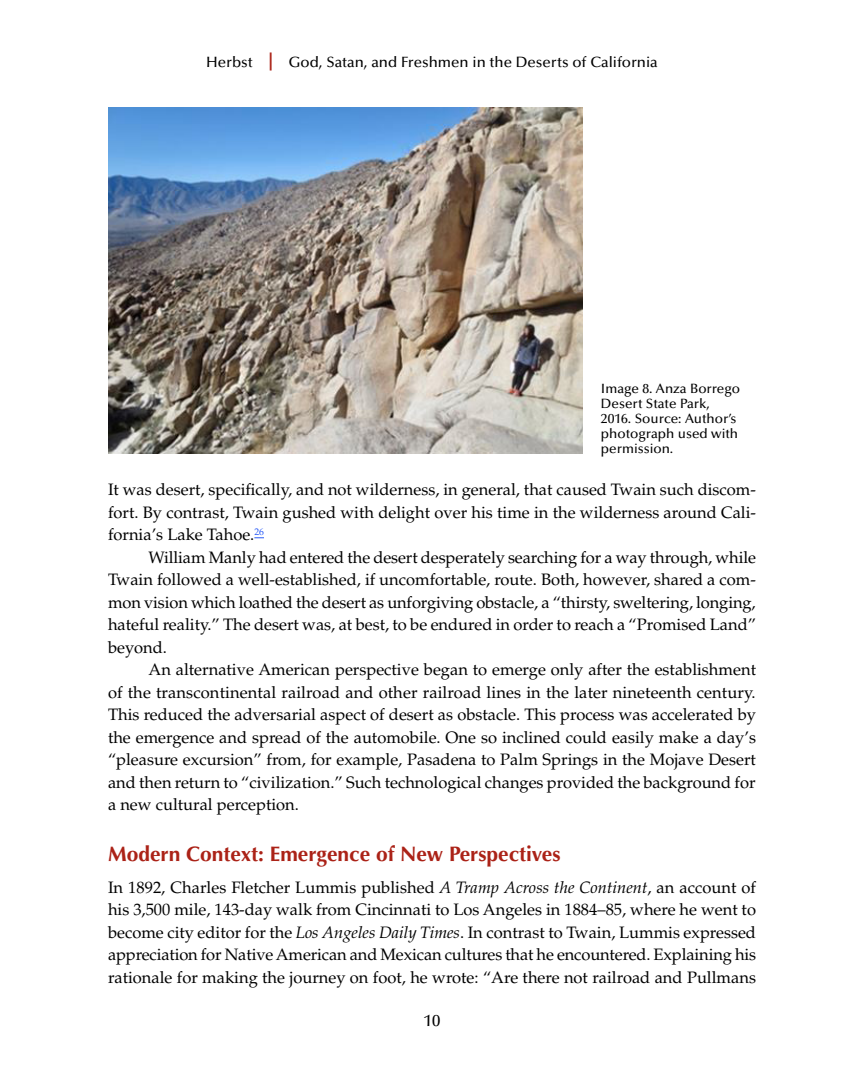
<style>
.page{position:relative;width:864px;height:1080px;background:#fff}
.page>*{position:absolute;margin:0;border:0;box-sizing:border-box;transform-origin:0 0}
.T1HD{font:700 21px "Optima LT Std";color:#ab2217}
.TXT{font:16.5px/22.5px "Palatino LT Std";color:#000;text-align:justify}
.t1{font:500 16.5px "Optima LT Std";color:#000}
.t2{font:500 15px "Optima LT Std";color:#000}
.CAP-side{font:500 13.5px/15px "Optima LT Std";color:#000}
.s1{font-size:18px;color:#ab2217}
.s2{font-style:italic}
</style>
<div class="page">
<img style="left:108px;top:108px;width:475px;height:345px">
<p class="t2" style="left:206px;top:54px;width:453px">Herbst <span class="s1">|</span> God, Satan, and Freshmen in the Deserts of California</p>
<p class="CAP-side" style="left:601px;top:382px;width:141px">Image 8. Anza Borrego<br>Desert State Park,<br>2016. Source: Author’s photograph used with permission.</p>
<p class="TXT" style="left:108px;top:479px;width:650px">It was desert, specifically, and not wilderness, in general, that caused Twain such discom&shy;fort. By contrast, Twain gushed with delight over his time in the wilderness around Cali&shy;fornia’s Lake Tahoe.<sup>26</sup></p>
<p class="TXT" style="left:108px;top:546px;width:650px;text-indent:41px">William Manly had entered the desert desperately searching for a way through, while Twain followed a well-established, if uncomfortable, route. Both, however, shared a com&shy;mon vision which loathed the desert as unforgiving obstacle, a “thirsty, sweltering, longing, hateful reality.” The desert was, at best, to be endured in order to reach a “Promised Land” beyond.</p>
<p class="TXT" style="left:108px;top:659px;width:650px;text-indent:41px">An alternative American perspective began to emerge only after the establishment of the transcontinental railroad and other railroad lines in the later nineteenth century.<br>This reduced the adversarial aspect of desert as obstacle. This process was accelerated by the emergence and spread of the automobile. One so inclined could easily make a day’s “pleasure excursion” from, for example, Pasadena to Palm Springs in the Mojave Desert and then return to “civilization.” Such technological changes provided the background for a new cultural perception.</p>
<p class="T1HD" style="left:108px;top:842px;width:454px">Modern Context: Emergence of New Perspectives</p>
<p class="TXT" style="left:108px;top:876px;width:650px">In 1892, Charles Fletcher Lummis published <span class="s2">A Tramp Across the Continent</span>, an account of his 3,500 mile, 143-day walk from Cincinnati to Los Angeles in 1884–85, where he went to become city editor for the <span class="s2">Los Angeles Daily Times</span>. In contrast to Twain, Lummis expressed appreciation for Native American and Mexican cultures that he encountered. Explaining his rationale for making the journey on foot, he wrote: “Are there not railroad and Pullmans</p>
<p class="t1" style="left:424px;top:1011px;width:18px">10</p>
</div>
